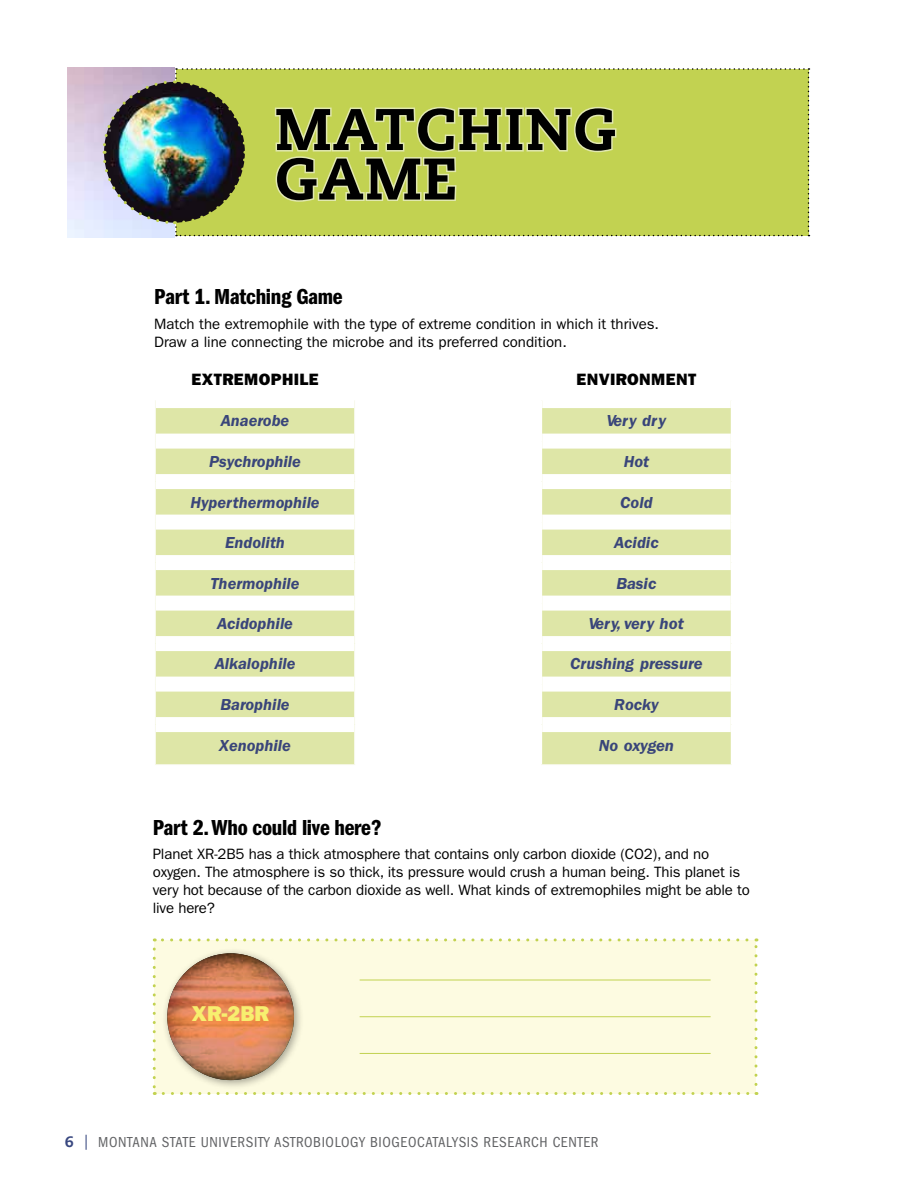
<style>
.page{position:relative;width:918px;height:1188px;background:#fff}
.page>*{position:absolute;margin:0;border:0;box-sizing:border-box;transform-origin:0 0}
.t1{font:800 58.5px/49.5px "Caecilia LT Std";letter-spacing:.02em;color:#000}
.t2{font:22.5px "ITC Franklin Gothic Std Dm Cp";letter-spacing:-.01em;color:#000;scale:1.14 1}
.t3{font:21.6px "ITC Franklin Gothic Std Hvy";color:#f7ef6f}
.t4{font:italic 600 16.5px "ITC Franklin Gothic Std";color:#39457a}
.t5{font:16.5px "ITC Franklin Gothic Std Hvy";letter-spacing:.025em;color:#000}
.t6{font:15px/18px "ITC Franklin Gothic Std";letter-spacing:-.01em;color:#000}
.t7{font:condensed 15px "ITC Franklin Gothic Std";letter-spacing:.04em;color:#636466}
.s1{font-family:"Caecilia LT Std";font-weight:800;font-stretch:normal;color:#394880}
.s2{color:#394880}
</style>
<div class="page">
<svg style="left:101px;top:68px;width:708px;height:168px;background:#b0c262"></svg>
<svg style="left:156px;top:408px;width:575px;height:356px;fill:#dee6a7"></svg>
<hr style="left:354px;top:401px;width:2px;height:40px;background:#fff">
<hr style="left:540px;top:401px;width:2px;height:40px;background:#fff">
<hr style="left:354px;top:441px;width:2px;height:41px;background:#fff">
<hr style="left:540px;top:441px;width:2px;height:41px;background:#fff">
<hr style="left:354px;top:482px;width:2px;height:40px;background:#fff">
<hr style="left:540px;top:482px;width:2px;height:40px;background:#fff">
<hr style="left:354px;top:522px;width:2px;height:41px;background:#fff">
<hr style="left:540px;top:522px;width:2px;height:41px;background:#fff">
<hr style="left:354px;top:563px;width:2px;height:40px;background:#fff">
<hr style="left:540px;top:563px;width:2px;height:40px;background:#fff">
<hr style="left:354px;top:603px;width:2px;height:41px;background:#fff">
<hr style="left:540px;top:603px;width:2px;height:41px;background:#fff">
<hr style="left:354px;top:644px;width:2px;height:40px;background:#fff">
<hr style="left:540px;top:644px;width:2px;height:40px;background:#fff">
<hr style="left:354px;top:684px;width:2px;height:41px;background:#fff">
<hr style="left:540px;top:684px;width:2px;height:41px;background:#fff">
<hr style="left:354px;top:725px;width:2px;height:39px;background:#fff">
<hr style="left:540px;top:725px;width:2px;height:39px;background:#fff">
<div style="left:156px;top:434px;width:198px;height:15px;background:#fff"></div>
<div style="left:542px;top:434px;width:189px;height:15px;background:#fff"></div>
<div style="left:156px;top:474px;width:198px;height:15px;background:#fff"></div>
<div style="left:542px;top:474px;width:189px;height:15px;background:#fff"></div>
<div style="left:156px;top:515px;width:198px;height:15px;background:#fff"></div>
<div style="left:542px;top:515px;width:189px;height:15px;background:#fff"></div>
<div style="left:156px;top:555px;width:198px;height:15px;background:#fff"></div>
<div style="left:542px;top:555px;width:189px;height:15px;background:#fff"></div>
<div style="left:156px;top:596px;width:198px;height:15px;background:#fff"></div>
<div style="left:542px;top:596px;width:189px;height:15px;background:#fff"></div>
<div style="left:156px;top:636px;width:198px;height:15px;background:#fff"></div>
<div style="left:542px;top:636px;width:189px;height:15px;background:#fff"></div>
<div style="left:156px;top:677px;width:198px;height:15px;background:#fff"></div>
<div style="left:542px;top:677px;width:189px;height:15px;background:#fff"></div>
<div style="left:156px;top:717px;width:198px;height:15px;background:#fff"></div>
<div style="left:542px;top:717px;width:189px;height:15px;background:#fff"></div>
<div style="left:154px;top:940px;width:602px;height:154px;background:#fdfbe1"></div>
<svg style="left:153px;top:949px;width:3px;height:146px"></svg>
<svg style="left:163px;top:1092px;width:594px;height:3px"></svg>
<svg style="left:754px;top:938px;width:4px;height:146px"></svg>
<svg style="left:154px;top:938px;width:593px;height:3px"></svg>
<hr style="left:360px;top:980px;width:351px;height:1px;background:#c2d251">
<hr style="left:360px;top:1016px;width:351px;height:1px;background:#c2d251">
<hr style="left:360px;top:1053px;width:351px;height:1px;background:#c2d251">
<div style="left:161px;top:947px;width:143px;height:143px;background:#000;opacity:.35"></div>
<svg style="left:167px;top:953px;width:127px;height:127px;background:#cf7e56"></svg>
<h1 class="t1" style="left:275px;top:105px;width:335px">MATCHING<br>GAME</h1>
<h2 class="t2" style="left:154px;top:284px;width:167px">Part 1. Matching Game</h2>
<p class="t6" style="left:154px;top:315px;width:506px">Match the extremophile with the type of extreme condition in which it thrives.<br>Draw a line connecting the microbe and its preferred condition.</p>
<p class="t5" style="left:191px;top:370px;width:127px">EXTREMOPHILE</p>
<p class="t5" style="left:577px;top:370px;width:121px">ENVIRONMENT</p>
<p class="t4" style="left:221px;top:412px;width:70px">Anaerobe</p>
<p class="t4" style="left:607px;top:412px;width:61px">Very dry</p>
<p class="t4" style="left:209px;top:452px;width:93px">Psychrophile</p>
<p class="t4" style="left:624px;top:452px;width:27px">Hot</p>
<p class="t4" style="left:190px;top:493px;width:131px">Hyperthermophile</p>
<p class="t4" style="left:620px;top:493px;width:34px">Cold</p>
<p class="t4" style="left:225px;top:533px;width:61px">Endolith</p>
<p class="t4" style="left:614px;top:533px;width:46px">Acidic</p>
<p class="t4" style="left:211px;top:574px;width:90px">Thermophile</p>
<p class="t4" style="left:616px;top:574px;width:42px">Basic</p>
<p class="t4" style="left:217px;top:614px;width:77px">Acidophile</p>
<p class="t4" style="left:589px;top:614px;width:96px">Very, very hot</p>
<p class="t4" style="left:215px;top:655px;width:82px">Alkalophile</p>
<p class="t4" style="left:570px;top:655px;width:134px">Crushing pressure</p>
<p class="t4" style="left:220px;top:695px;width:71px">Barophile</p>
<p class="t4" style="left:614px;top:695px;width:46px">Rocky</p>
<p class="t4" style="left:219px;top:737px;width:73px">Xenophile</p>
<p class="t4" style="left:599px;top:737px;width:77px">No oxygen</p>
<h2 class="t2" style="left:153px;top:815px;width:202px">Part 2. Who could live here?</h2>
<p class="t6" style="left:153px;top:845px;width:599px">Planet XR-2B5 has a thick atmosphere that contains only carbon dioxide (CO2), and no oxygen. The atmosphere is so thick, its pressure would crush a human being. This planet is very hot because of the carbon dioxide as well. What kinds of extremophiles might be able to live here?</p>
<h3 class="t3" style="left:192px;top:1001px;width:77px">XR-2BR</h3>
<p class="t7" style="left:65px;top:1134px;width:54px"><span class="s1">6</span> <span class="s2">|</span> MONTANA</p>
<p class="t7" style="left:162px;top:1134px;width:16px">STATE</p>
<p class="t7" style="left:201px;top:1134px;width:37px">UNIVERSITY</p>
<p class="t7" style="left:274px;top:1134px;width:9px">ASTROBIOLOGY</p>
<p class="t7" style="left:370px;top:1134px;width:9px">BIOGEOCATALYSIS</p>
<p class="t7" style="left:483px;top:1134px;width:9px">RESEARCH</p>
<p class="t7" style="left:553px;top:1134px;width:9px">CENTER</p>
</div>
